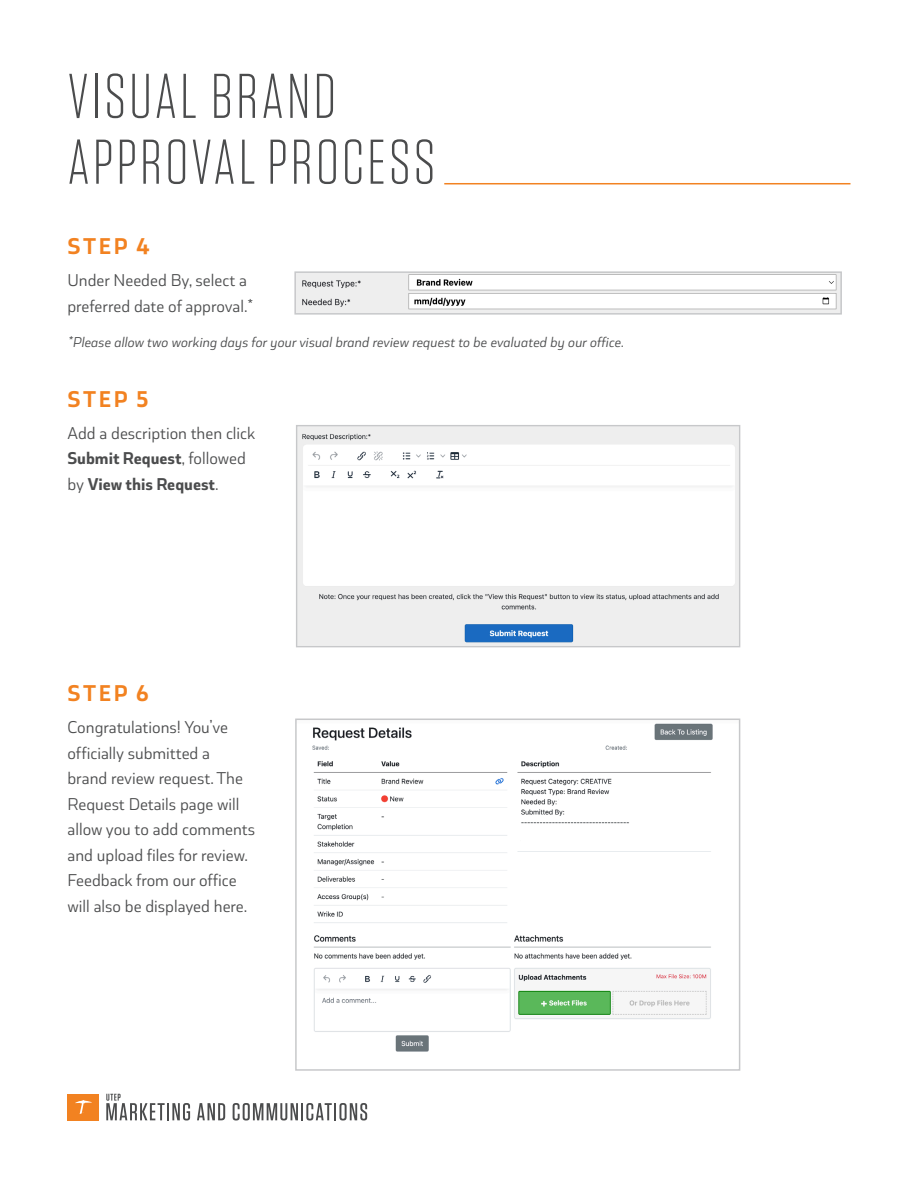
<style>
.page{position:relative;width:918px;height:1188px;background:#fff}
.page>*{position:absolute;margin:0;border:0;box-sizing:border-box;transform-origin:0 0}
.t1{font:300 63px "Tungsten";letter-spacing:.05em;color:#4b4c4d}
.Main{font:700 24px "Coversans";letter-spacing:.11em;color:#f28221}
.Main-2{font:18px/25.5px "Coversans";color:#4b4c4d}
.Main-3{font:italic 15px "Coversans";color:#4b4c4d}
.s1{font-weight:700}
</style>
<div class="page">
<img style="left:298px;top:427px;width:440px;height:218px">
<div style="left:296px;top:425px;width:444px;height:222px;border:1px solid #c7c8ca"></div>
<div style="left:67px;top:1094px;width:32px;height:26px;background:#f28221"></div>
<svg style="left:75px;top:1100px;width:17px;height:14px"></svg>
<svg style="left:106px;top:1094px;width:84px;height:27px"></svg>
<svg style="left:197px;top:1103px;width:28px;height:17px"></svg>
<svg style="left:233px;top:1103px;width:134px;height:18px"></svg>
<img style="left:312px;top:723px;width:401px;height:329px">
<div style="left:295px;top:719px;width:445px;height:352px;border:2px solid #c7c8ca"></div>
<img style="left:297px;top:274px;width:542px;height:38px">
<div style="left:294px;top:271px;width:548px;height:44px;border:2px solid #c7c8ca"></div>
<div style="left:331px;top:744px;width:85px;height:9px;background:#fff"></div>
<div style="left:424px;top:777px;width:65px;height:9px;background:#fff"></div>
<div style="left:380px;top:840px;width:122px;height:9px;background:#fff"></div>
<div style="left:381px;top:910px;width:70px;height:9px;background:#fff"></div>
<div style="left:521px;top:839px;width:48px;height:9px;background:#fff"></div>
<div style="left:559px;top:797px;width:76px;height:9px;background:#fff"></div>
<div style="left:566px;top:808px;width:76px;height:9px;background:#fff"></div>
<div style="left:628px;top:744px;width:85px;height:9px;background:#fff"></div>
<hr style="left:444px;top:183px;width:406px;height:1px;background:#f28221">
<p class="t1" style="left:68px;top:64px;width:270px">VISUAL BRAND</p>
<p class="t1" style="left:68px;top:130px;width:369px">APPROVAL PROCESS</p>
<p class="Main" style="left:68px;top:232px;width:84px">STEP 4</p>
<p class="Main-2" style="left:68px;top:268px;width:187px">Under Needed By, select a preferred date of approval.*</p>
<p class="Main-3" style="left:68px;top:333px;width:558px">*Please allow two working days for your visual brand review request to be evaluated by our office.</p>
<p class="Main" style="left:68px;top:385px;width:82px">STEP 5</p>
<p class="Main-2" style="left:68px;top:420px;width:189px">Add a description then click<br><span class="s1">Submit Request</span>, followed by <span class="s1">View this Request</span>.</p>
<p class="Main" style="left:68px;top:680px;width:82px">STEP 6</p>
<p class="Main-2" style="left:68px;top:715px;width:189px">Congratulations! You’ve officially submitted a<br>brand review request. The<br>Request Details page will allow you to add comments and upload files for review.<br>Feedback from our office will also be displayed here.</p>
</div>
